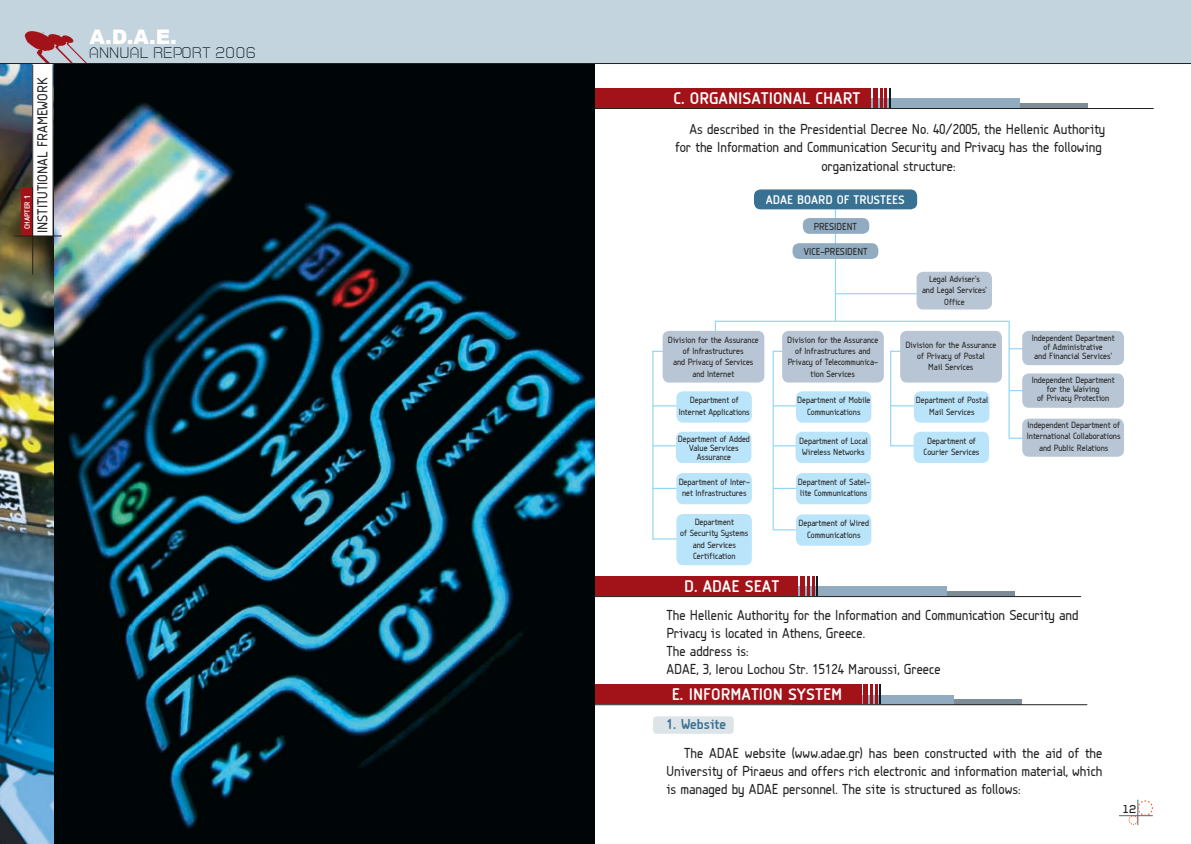
<style>
.page{position:relative;width:1191px;height:844px;background:#fff}
.page>*{position:absolute;margin:0;border:0;box-sizing:border-box;transform-origin:0 0}
.t1{font:900 20px "Arial";color:#fff}
.t2{font:700 17.5px "PF Isotext";color:#fff}
.t3{font:15px/18px "PF Isotext";color:#232020}
.t4{font:15px "PF Innercity Hairline Open";letter-spacing:.05em;color:#091b23}
.t5{font:700 15px "PF Isotext";color:#397193}
.t6{font:700 13px "PF Isotext";color:#fff}
.t7{font:500 11.25px "PF Innercity";color:#232020}
.t8{font:10.5px "PF Isotext";color:#232020}
.t9{font:9.38px/11.2px "PF Isotext";color:#232020;text-align:center}
.t10{font:700 7.88px "PF Isotext";color:#fff}
.s1{font-size:9.25px}
</style>
<div class="page">
<div style="left:929px;top:698px;width:92px;height:6px;background:#7c8d98"></div>
<div style="left:791px;top:694px;width:162px;height:10px;background:#91abc1"></div>
<div style="left:539px;top:684px;width:322px;height:20px;background:#a21319"></div>
<div style="left:863px;top:684px;width:5px;height:20px;background:#a21319"></div>
<hr style="left:870px;top:684px;width:3px;height:20px;background:#a21319">
<hr style="left:875px;top:684px;width:2px;height:20px;background:#a21319">
<svg style="left:879px;top:684px;width:1px;height:20px"></svg>
<hr style="left:518px;top:704px;width:569px;height:1px;background:#232020">
<div style="left:923px;top:590px;width:92px;height:6px;background:#7c8d98"></div>
<div style="left:785px;top:586px;width:162px;height:10px;background:#91abc1"></div>
<div style="left:511px;top:576px;width:287px;height:20px;background:#a21319"></div>
<hr style="left:511px;top:596px;width:570px;height:1px;background:#232020">
<div style="left:800px;top:576px;width:5px;height:20px;background:#a21319"></div>
<hr style="left:807px;top:576px;width:3px;height:20px;background:#a21319">
<hr style="left:812px;top:576px;width:2px;height:20px;background:#a21319">
<svg style="left:816px;top:576px;width:1px;height:20px"></svg>
<div style="left:995px;top:103px;width:92px;height:6px;background:#7c8d98"></div>
<div style="left:858px;top:98px;width:161px;height:10px;background:#91abc1"></div>
<div style="left:584px;top:88px;width:287px;height:20px;background:#a21319"></div>
<hr style="left:584px;top:108px;width:569px;height:1px;background:#232020">
<hr style="left:873px;top:88px;width:4px;height:20px;background:#a21319">
<hr style="left:879px;top:88px;width:3px;height:20px;background:#a21319">
<hr style="left:884px;top:88px;width:2px;height:20px;background:#a21319">
<svg style="left:889px;top:88px;width:1px;height:20px"></svg>
<img style="left:53px;top:64px;width:542px;height:779px">
<div style="left:653px;top:716px;width:80px;height:17px;background:#dde4e8;border-radius:4px"></div>
<img style="left:0;top:64px;width:53px;height:779px">
<div style="left:0;top:0;width:1191px;height:64px;background:#c3d4de"></div>
<img style="left:24px;top:31px;width:63px;height:32px">
<hr style="left:0;top:63px;width:1191px;height:1px;background:#232020">
<hr style="left:1119px;top:815px;width:33px;height:1px;background:#546771">
<svg style="left:1128px;top:799px;width:25px;height:25px"></svg>
<svg style="left:1009px;top:348px;width:13px;height:1px"></svg>
<svg style="left:1009px;top:390px;width:13px;height:1px"></svg>
<hr style="left:1009px;top:437px;width:27px;height:2px;background:#90d5f5">
<hr style="left:890px;top:350px;width:28px;height:2px;background:#90d5f5">
<svg style="left:891px;top:405px;width:23px;height:1px"></svg>
<svg style="left:891px;top:445px;width:22px;height:1px"></svg>
<hr style="left:890px;top:350px;width:1px;height:96px;background:#90d5f5">
<hr style="left:773px;top:350px;width:27px;height:2px;background:#90d5f5">
<svg style="left:774px;top:405px;width:22px;height:1px"></svg>
<svg style="left:774px;top:445px;width:21px;height:1px"></svg>
<hr style="left:773px;top:487px;width:27px;height:2px;background:#90d5f5">
<svg style="left:773px;top:529px;width:23px;height:1px"></svg>
<svg style="left:653px;top:405px;width:23px;height:1px"></svg>
<svg style="left:653px;top:445px;width:23px;height:1px"></svg>
<hr style="left:653px;top:487px;width:27px;height:2px;background:#90d5f5">
<svg style="left:653px;top:538px;width:23px;height:1px"></svg>
<hr style="left:653px;top:350px;width:27px;height:2px;background:#90d5f5">
<hr style="left:652px;top:350px;width:1px;height:189px;background:#90d5f5">
<hr style="left:835px;top:206px;width:1px;height:115px;background:#90d5f5">
<div style="left:792px;top:243px;width:86px;height:16px;background:#91abc1;border-radius:7px"></div>
<div style="left:662px;top:331px;width:102px;height:51px;background:#b7c5d4;border-radius:7px"></div>
<div style="left:754px;top:189px;width:163px;height:20px;background:#397193;border-radius:7px"></div>
<div style="left:803px;top:218px;width:66px;height:16px;background:#91abc1;border-radius:7px"></div>
<div style="left:676px;top:391px;width:76px;height:31px;background:#bae4f9;border-radius:7px"></div>
<div style="left:676px;top:431px;width:75px;height:32px;background:#bae4f9;border-radius:7px"></div>
<div style="left:676px;top:473px;width:76px;height:31px;background:#bae4f9;border-radius:7px"></div>
<div style="left:676px;top:514px;width:76px;height:51px;background:#bae4f9;border-radius:7px"></div>
<div style="left:782px;top:331px;width:102px;height:51px;background:#b7c5d4;border-radius:7px"></div>
<div style="left:796px;top:391px;width:75px;height:31px;background:#bae4f9;border-radius:7px"></div>
<div style="left:795px;top:431px;width:76px;height:32px;background:#bae4f9;border-radius:7px"></div>
<div style="left:796px;top:473px;width:75px;height:31px;background:#bae4f9;border-radius:7px"></div>
<div style="left:796px;top:514px;width:75px;height:31px;background:#bae4f9;border-radius:7px"></div>
<div style="left:900px;top:331px;width:102px;height:51px;background:#b7c5d4;border-radius:7px"></div>
<div style="left:914px;top:391px;width:75px;height:31px;background:#bae4f9;border-radius:7px"></div>
<div style="left:913px;top:431px;width:76px;height:32px;background:#bae4f9;border-radius:7px"></div>
<hr style="left:836px;top:293px;width:83px;height:1px;background:#90d5f5">
<div style="left:916px;top:272px;width:76px;height:37px;background:#b7c5d4;border-radius:7px"></div>
<hr style="left:714px;top:320px;width:295px;height:2px;background:#90d5f5">
<hr style="left:1008px;top:321px;width:1px;height:117px;background:#90d5f5">
<hr style="left:772px;top:350px;width:2px;height:179px;background:#90d5f5">
<div style="left:1022px;top:331px;width:102px;height:34px;background:#b7c5d4;border-radius:7px"></div>
<div style="left:1022px;top:373px;width:102px;height:34px;background:#b7c5d4;border-radius:7px"></div>
<div style="left:1022px;top:418px;width:102px;height:38px;background:#b7c5d4;border-radius:7px"></div>
<div style="left:33px;top:64px;width:20px;height:172px;background:#fff"></div>
<hr style="left:53px;top:64px;width:1px;height:181px;background:#232020">
<div style="left:21px;top:187px;width:12px;height:49px;background:#a21319"></div>
<hr style="left:32px;top:64px;width:1px;height:210px;background:#232020">
<hr style="left:14px;top:236px;width:48px;height:1px;background:#232020">
<h3 class="t3" style="left:34px;top:233px;width:156px;rotate:-90deg">Institutional framework</h3>
<p class="t10" style="left:23px;top:229px;width:36px;rotate:-90deg">CHAPTER <span class="s1">1</span></p>
<h1 class="t1" style="left:89px;top:25px;width:89px">A.D.A.E.</h1>
<h3 class="t4" style="left:89px;top:45px;width:168px">ANNUAL REPORT 2006</h3>
<h2 class="t2" style="left:673px;top:89px;width:188px">C. ORGANISATIONAL CHART</h2>
<h3 class="t3" style="left:689px;top:120px;width:417px">As described in the Presidential Decree No. 40/2005, the Hellenic Authority</h3>
<h3 class="t3" style="left:675px;top:139px;width:428px">for the Information and Communication Security and Privacy has the following</h3>
<h3 class="t3" style="left:821px;top:157px;width:136px">organizational structure:</h3>
<h3 class="t6" style="left:766px;top:192px;width:140px">ADAE BOARD OF TRUSTEES</h3>
<p class="t8" style="left:814px;top:220px;width:45px">PRESIDENT</p>
<p class="t9" style="left:668px;top:334px;width:93px">Division for the Assurance of Infrastructures<br>and Privacy of Services and Internet</p>
<p class="t9" style="left:679px;top:394px;width:73px">Department of<br>Internet Applications</p>
<p class="t9" style="left:678px;top:434px;width:74px;line-height:9.4px">Department of Added<br>Value Services<br>Assurance</p>
<p class="t9" style="left:678px;top:476px;width:73px">Department of Inter&shy;net Infrastructures</p>
<p class="t9" style="left:680px;top:516px;width:70px">Department<br>of Security Systems and Services<br>Certification</p>
<p class="t8" style="left:804px;top:246px;width:65px">VICE-PRESIDENT</p>
<p class="t9" style="left:787px;top:334px;width:93px">Division for the Assurance of Infrastructures and<br>Privacy of Telecommunica&shy;tion Services</p>
<p class="t9" style="left:797px;top:394px;width:75px">Department of Mobile<br>Communications</p>
<p class="t9" style="left:799px;top:435px;width:70px">Department of Local<br>Wireless Networks</p>
<p class="t9" style="left:798px;top:476px;width:74px;text-align:left">Department of Satel&shy;lite Communications</p>
<p class="t9" style="left:798px;top:517px;width:72px">Department of Wired<br>Communications</p>
<p class="t9" style="left:922px;top:273px;width:66px">Legal Adviser’s and Legal Services’<br>Office</p>
<p class="t9" style="left:905px;top:339px;width:93px">Division for the Assurance of Privacy of Postal<br>Mail Services</p>
<p class="t9" style="left:916px;top:394px;width:74px">Department of Postal<br>Mail Services</p>
<p class="t9" style="left:923px;top:435px;width:57px">Department of<br>Courier Services</p>
<p class="t9" style="left:1031px;top:333px;width:84px;line-height:9.4px">Independent Department of Administrative<br>and Financial Services’</p>
<p class="t9" style="left:1031px;top:375px;width:84px;line-height:9.4px">Independent Department for the Waiving<br>of Privacy Protection</p>
<p class="t9" style="left:1027px;top:419px;width:95px">Independent Department of<br>International Collaborations and Public Relations</p>
<h2 class="t2" style="left:684px;top:576px;width:97px">D. ADAE SEAT</h2>
<h3 class="t3" style="left:666px;top:606px;width:413px">The Hellenic Authority for the Information and Communication Security and Privacy is located in Athens, Greece.<br>The address is:<br>ADAE, 3, Ierou Lochou Str. 15124 Maroussi, Greece</h3>
<h2 class="t2" style="left:672px;top:685px;width:172px">E. INFORMATION SYSTEM</h2>
<h3 class="t5" style="left:666px;top:716px;width:61px">1. Website</h3>
<h3 class="t3" style="left:666px;top:743px;width:437px;text-align:justify;text-indent:18px">The ADAE website (www.adae.gr) has been constructed with the aid of the University of Piraeus and offers rich electronic and information material, which is managed by ADAE personnel. The site is structured as follows:</h3>
<p class="t7" style="left:1122px;top:802px;width:16px">12</p>
</div>
